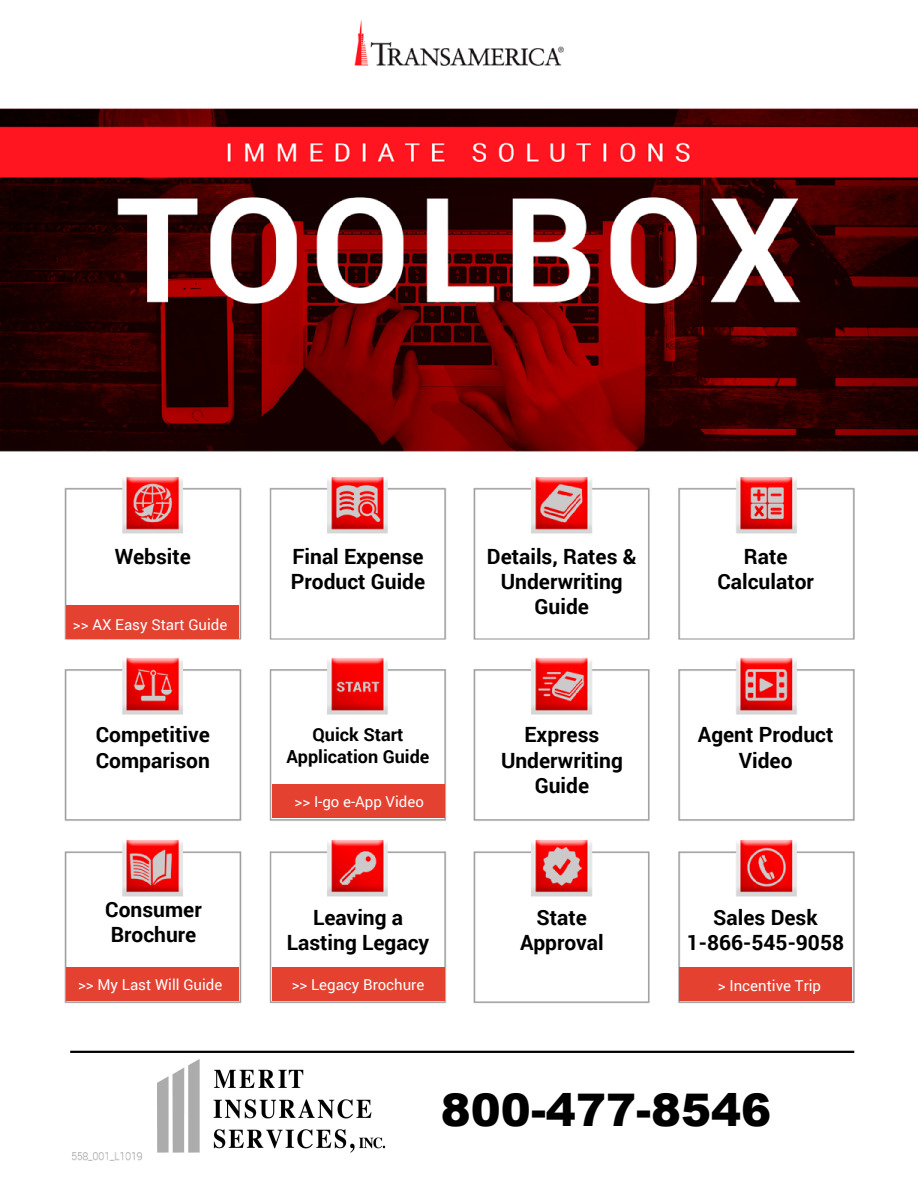
<style>
.page{position:relative;width:918px;height:1188px;background:#fff}
.page>*{position:absolute;margin:0;border:0;box-sizing:border-box;transform-origin:0 0}
.t1{font:900 45px "Arial";color:#000}
.t2{font:700 21px/25.2px "Roboto";color:#000;text-align:center}
.t3{font:700 18px/21.6px "Roboto";color:#000;text-align:center}
.t4{font:15px "Roboto";color:#fff}
</style>
<div class="page">
<img style="left:0;top:19px;width:918px;height:1142px">
<div style="left:679px;top:968px;width:173px;height:33px;background:#e44131"></div>
<div style="left:272px;top:785px;width:172px;height:33px;background:#e44131"></div>
<div style="left:66px;top:605px;width:173px;height:33px;background:#e44131"></div>
<div style="left:66px;top:968px;width:173px;height:33px;background:#e44131"></div>
<div style="left:272px;top:968px;width:172px;height:33px;background:#e44131"></div>
<hr style="left:70px;top:1051px;width:784px;height:2px;background:#000">
<img style="left:158px;top:1059px;width:227px;height:100px">
<p class="t2" style="left:115px;top:543px;width:78px">Website</p>
<p class="t4" style="left:73px;top:614px;width:156px">&gt;&gt; AX Easy Start Guide</p>
<p class="t2" style="left:96px;top:721px;width:116px;text-align:left">Competitive<br>Comparison</p>
<p class="t2" style="left:105px;top:896px;width:98px;text-align:left">Consumer<br>Brochure</p>
<p class="t2" style="left:291px;top:543px;width:136px;text-align:left">Final Expense<br>Product Guide</p>
<p class="t3" style="left:286px;top:723px;width:144px">Quick Start<br>Application Guide</p>
<p class="t4" style="left:295px;top:792px;width:131px">&gt;&gt; I-go e-App Video</p>
<p class="t2" style="left:287px;top:904px;width:144px">Leaving a<br>Lasting Legacy</p>
<p class="t2" style="left:487px;top:543px;width:151px">Details, Rates &amp;<br>Underwriting<br>Guide</p>
<p class="t2" style="left:717px;top:543px;width:98px">Rate<br>Calculator</p>
<p class="t2" style="left:501px;top:721px;width:123px">Express<br>Underwriting<br>Guide</p>
<p class="t2" style="left:520px;top:904px;width:85px">State<br>Approval</p>
<p class="t2" style="left:698px;top:721px;width:137px">Agent Product<br>Video</p>
<p class="t2" style="left:713px;top:904px;width:106px">Sales Desk</p>
<p class="t2" style="left:687px;top:930px;width:159px">1-866-545-9058</p>
<p class="t4" style="left:78px;top:974px;width:146px">&gt;&gt; My Last Will Guide</p>
<p class="t4" style="left:292px;top:974px;width:134px">&gt;&gt; Legacy Brochure</p>
<p class="t4" style="left:718px;top:975px;width:105px">&gt; Incentive Trip</p>
<h1 class="t1" style="left:441px;top:1077px;width:332px">800-477-8546</h1>
</div>
